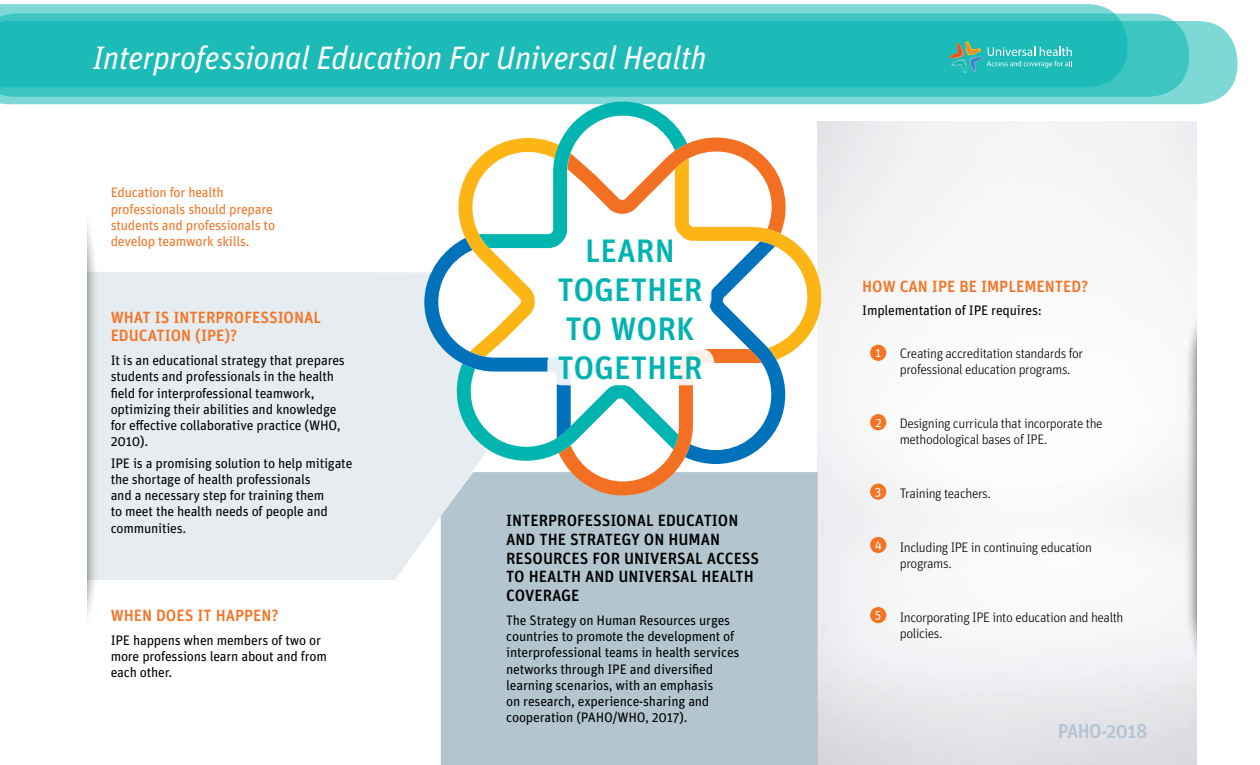
<style>
.page{position:relative;width:1260px;height:765px;background:#fff}
.page>*{position:absolute;margin:0;border:0;box-sizing:border-box;transform-origin:0 0}
.t1{font:italic 32.5px "Unit";letter-spacing:-.01em;color:#fff}
.t2{font:500 32.5px/38.8px "Unit";color:#00b3b0;text-align:center}
.t3{font:500 20px "Unit";letter-spacing:-.03em;color:#b4c3d3}
.t4{font:500 16.25px/18.8px "Unit";color:#000}
.t5{font:500 16.25px/18.8px "Unit";color:#f47424}
.t6{font:13.75px/16.2px "Unit";letter-spacing:-.015em;color:#000}
.t7{font:300 13.75px/16.2px "Unit";letter-spacing:-.03em;color:#000}
.t8{font:13.75px/16.2px "Unit";letter-spacing:-.015em;color:#f47424}
.t9{font:12.5px "Unit";color:#fff}
</style>
<div class="page">
<img style="left:818px;top:121px;width:379px;height:644px">
<div style="left:99px;top:272px;width:342px;height:308px;background:#e6ecef"></div>
<div style="left:0;top:193px;width:99px;height:469px;background:#000;opacity:.69"></div>
<div style="left:0;top:106px;width:86px;height:659px;background:#fff"></div>
<div style="left:441px;top:495px;width:377px;height:270px;background:#b3c6d0"></div>
<div style="left:1184px;top:274px;width:76px;height:419px;background:#000;opacity:.69"></div>
<div style="left:1197px;top:122px;width:63px;height:643px;background:#fff"></div>
<svg style="left:424px;top:104px;width:397px;height:391px"></svg>
<div style="left:577px;top:230px;width:108px;height:42px;background:#fff;border-radius:15px"></div>
<div style="left:550px;top:310px;width:161px;height:41px;background:#fff;border-radius:15px"></div>
<svg style="left:547px;top:348px;width:167px;height:37px"></svg>
<div style="left:546px;top:272px;width:165px;height:41px;background:#fff;border-radius:15px"></div>
<div style="left:870px;top:345px;width:16px;height:16px;background:#f47424;border-radius:50%"></div>
<div style="left:870px;top:414px;width:16px;height:16px;background:#f47424;border-radius:50%"></div>
<div style="left:870px;top:484px;width:16px;height:16px;background:#f47424;border-radius:50%"></div>
<div style="left:870px;top:537px;width:16px;height:16px;background:#f47424;border-radius:50%"></div>
<div style="left:870px;top:607px;width:16px;height:16px;background:#f47424;border-radius:50%"></div>
<svg style="left:0;top:4px;width:1127px;height:10px;fill:#7dd8d6"></svg>
<div style="left:0;top:14px;width:1174px;height:7px;background:#3dc5c2"></div>
<svg style="left:0;top:21px;width:1237px;height:83px;fill:#1dbbb8"></svg>
<svg style="left:950px;top:42px;width:122px;height:31px"></svg>
<h1 class="t1" style="left:93px;top:38px;width:615px">Interprofessional Education For Universal Health</h1>
<p class="t8" style="left:111px;top:184px;width:166px">Education for health professionals should prepare students and professionals to develop teamwork skills.</p>
<p class="t5" style="left:111px;top:307px;width:212px">WHAT IS INTERPROFESSIONAL<br>EDUCATION (IPE)?</p>
<p class="t6" style="left:111px;top:352px;width:236px">It is an educational strategy that prepares students and professionals in the health field for interprofessional teamwork, optimizing their abilities and knowledge for effective collaborative practice (WHO, 2010).</p>
<p class="t6" style="left:111px;top:455px;width:243px">IPE is a promising solution to help mitigate the shortage of health professionals<br>and a necessary step for training them<br>to meet the health needs of people and communities.</p>
<p class="t5" style="left:111px;top:606px;width:170px">WHEN DOES IT HAPPEN?</p>
<p class="t6" style="left:111px;top:632px;width:218px">IPE happens when members of two or more professions learn about and from each other.</p>
<h1 class="t2" style="left:557px;top:231px;width:147px">LEARN<br>TOGETHER<br>TO WORK<br>TOGETHER</h1>
<p class="t4" style="left:506px;top:511px;width:254px">INTERPROFESSIONAL EDUCATION<br>AND THE STRATEGY ON HUMAN<br>RESOURCES FOR UNIVERSAL ACCESS<br>TO HEALTH AND UNIVERSAL HEALTH<br>COVERAGE</p>
<p class="t6" style="left:506px;top:612px;width:235px">The Strategy on Human Resources urges countries to promote the development of interprofessional teams in health services networks through IPE and diversified learning scenarios, with an emphasis<br>on research, experience-sharing and cooperation (PAHO/WHO, 2017).</p>
<p class="t5" style="left:862px;top:276px;width:228px">HOW CAN IPE BE IMPLEMENTED?</p>
<p class="t6" style="left:862px;top:302px;width:181px">Implementation of IPE requires:</p>
<p class="t7" style="left:900px;top:345px;width:185px">Creating accreditation standards for professional education programs.</p>
<p class="t9" style="left:875px;top:345px;width:7px">1</p>
<p class="t9" style="left:875px;top:415px;width:8px">2</p>
<p class="t7" style="left:900px;top:415px;width:205px">Designing curricula that incorporate the methodological bases of IPE.</p>
<p class="t9" style="left:875px;top:483px;width:8px">3</p>
<p class="t7" style="left:900px;top:485px;width:93px">Training teachers.</p>
<p class="t9" style="left:875px;top:537px;width:9px">4</p>
<p class="t7" style="left:900px;top:538px;width:194px">Including IPE in continuing education programs.</p>
<p class="t9" style="left:875px;top:607px;width:8px">5</p>
<p class="t7" style="left:900px;top:608px;width:225px">Incorporating IPE into education and health policies.</p>
<h2 class="t3" style="left:1058px;top:719px;width:91px">PAHO-2018</h2>
</div>
